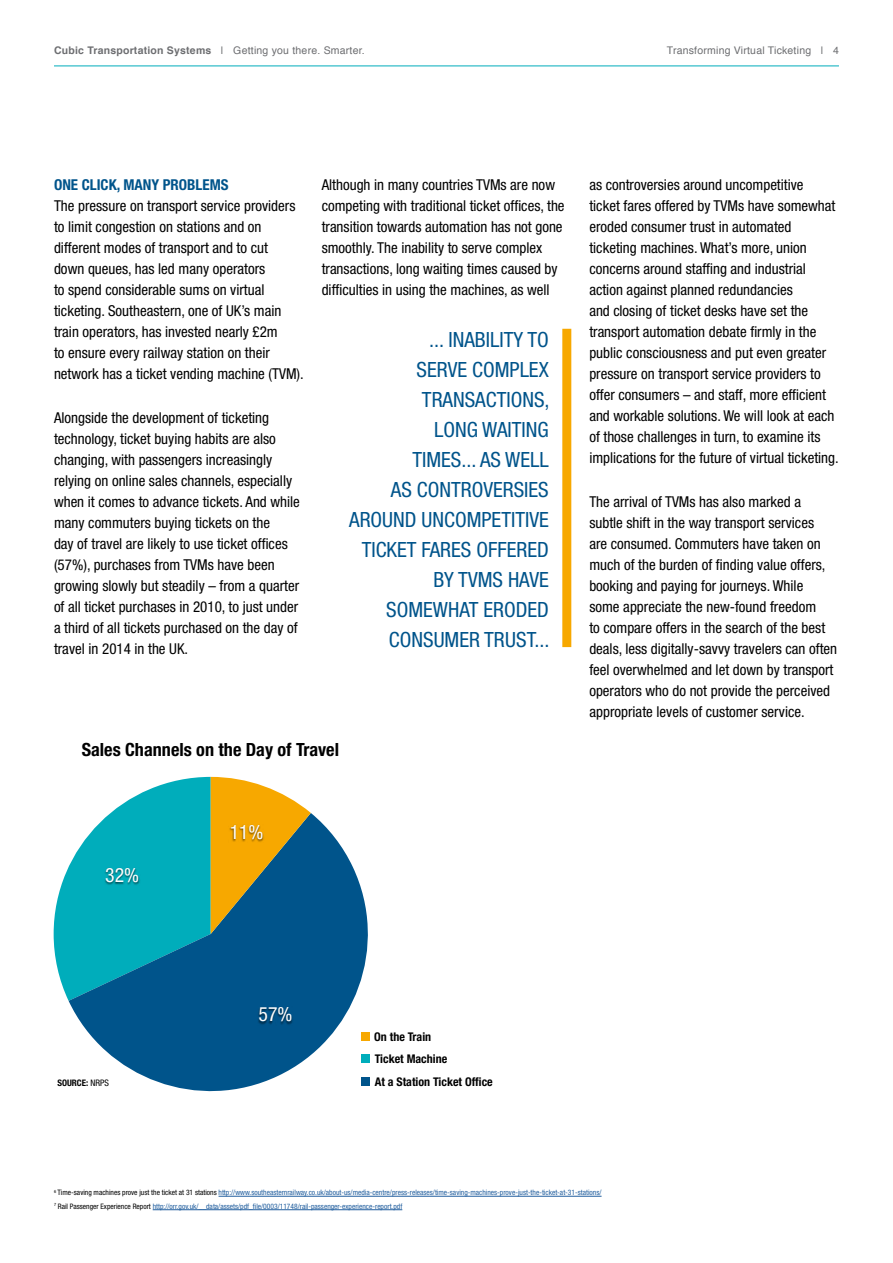
<style>
.page{position:relative;width:893px;height:1263px;background:#fff}
.page>*{position:absolute;margin:0;border:0;box-sizing:border-box;transform-origin:0 0}
.t1{font:condensed 21px/30px "Helvetica Neue";color:#00548b;text-align:right}
.t2{font:condensed 19.8px "Helvetica Neue LT Std";color:#fff}
.t3{font:700 condensed 18.15px "Helvetica Neue LT Std";color:#000}
.t4{font:condensed 16.65px "Helvetica Neue LT Std";color:#000}
.t5{font:condensed 15px/21px "Helvetica Neue";color:#000}
.t6{font:700 condensed 15px "Helvetica Neue";color:#00548b}
.t7{font:700 condensed 12px/22.5px "Helvetica Neue";color:#000}
.t8{font:700 10.5px "Helvetica";letter-spacing:.02em;color:#6d6e71}
.t9{font:10.5px "Helvetica";letter-spacing:.02em;color:#6d6e71}
.t10{font:700 condensed 9px "Helvetica Neue";color:#000}
.t11{font:condensed 7.5px/13.5px "Helvetica Neue";color:#215e9e}
.s1{font-weight:400}
.s2{color:#000}
</style>
<div class="page">
<hr style="left:54px;top:66px;width:785px;height:1px;background:#00adbb">
<hr style="left:219px;top:1196px;width:383px;height:1px;background:#215e9e">
<hr style="left:153px;top:1209px;width:249px;height:1px;background:#215e9e">
<div style="left:562px;top:329px;width:9px;height:318px;background:#f7a800"></div>
<svg style="left:69px;top:813px;width:299px;height:279px;fill:#00548b"></svg>
<svg style="left:54px;top:777px;width:257px;height:224px;background:#419a99"></svg>
<img style="left:104px;top:867px;width:36px;height:18px">
<img style="left:258px;top:1007px;width:35px;height:18px">
<img style="left:229px;top:825px;width:36px;height:18px">
<div style="left:361px;top:1032px;width:9px;height:9px;background:#f7a800"></div>
<div style="left:361px;top:1054px;width:9px;height:9px;background:#00adbb"></div>
<div style="left:361px;top:1077px;width:9px;height:9px;background:#00548b"></div>
<p class="t8" style="left:54px;top:42px;width:312px">Cubic Transportation Systems <span class="s1">| Getting you there. Smarter.</span></p>
<p class="t9" style="left:667px;top:42px;width:174px">Transforming Virtual Ticketing | 4</p>
<p class="t6" style="left:54px;top:176px;width:176px">ONE CLICK, MANY PROBLEMS</p>
<p class="t5" style="left:54px;top:195px;width:251px">The pressure on transport service providers to limit congestion on stations and on different modes of transport and to cut<br>down queues, has led many operators<br>to spend considerable sums on virtual ticketing. Southeastern, one of UK’s main train operators, has invested nearly £2m<br>to ensure every railway station on their network has a ticket vending machine (TVM).</p>
<p class="t5" style="left:54px;top:407px;width:247px">Alongside the development of ticketing technology, ticket buying habits are also changing, with passengers increasingly relying on online sales channels, especially when it comes to advance tickets. And while many commuters buying tickets on the<br>day of travel are likely to use ticket offices (57%), purchases from TVMs have been growing slowly but steadily – from a quarter of all ticket purchases in 2010, to just under a third of all tickets purchased on the day of travel in 2014 in the UK.</p>
<p class="t5" style="left:322px;top:175px;width:244px">Although in many countries TVMs are now competing with traditional ticket offices, the transition towards automation has not gone smoothly. The inability to serve complex transactions, long waiting times caused by difficulties in using the machines, as well</p>
<p class="t5" style="left:589px;top:175px;width:251px">as controversies around uncompetitive<br>ticket fares offered by TVMs have somewhat eroded consumer trust in automated ticketing machines. What’s more, union concerns around staffing and industrial action against planned redundancies<br>and closing of ticket desks have set the transport automation debate firmly in the public consciousness and put even greater pressure on transport service providers to offer consumers – and staff, more efficient and workable solutions. We will look at each of those challenges in turn, to examine its implications for the future of virtual ticketing.</p>
<p class="t5" style="left:589px;top:491px;width:249px">The arrival of TVMs has also marked a subtle shift in the way transport services<br>are consumed. Commuters have taken on much of the burden of finding value offers, booking and paying for journeys. While some appreciate the new-found freedom<br>to compare offers in the search of the best deals, less digitally-savvy travelers can often feel overwhelmed and let down by transport operators who do not provide the perceived appropriate levels of customer service.</p>
<h1 class="t1" style="left:349px;top:324px;width:202px">... INABILITY TO<br>SERVE COMPLEX<br>TRANSACTIONS,<br>LONG WAITING<br>TIMES... AS WELL<br>AS CONTROVERSIES<br>AROUND UNCOMPETITIVE<br>TICKET FARES OFFERED<br>BY TVMS HAVE<br>SOMEWHAT ERODED<br>CONSUMER TRUST...</h1>
<p class="t3" style="left:82px;top:739px;width:259px">Sales Channels on the Day of Travel</p>
<h2 class="t2" style="left:105px;top:863px;width:35px">32%</h2>
<h2 class="t2" style="left:230px;top:821px;width:35px">11%</h2>
<h2 class="t2" style="left:259px;top:1003px;width:35px">57%</h2>
<p class="t7" style="left:374px;top:1025px;width:120px">On the Train<br>Ticket Machine<br>At a Station Ticket Office</p>
<p class="t4" style="left:391px;top:1033px;width:75px">On the Train</p>
<p class="t10" style="left:57px;top:1077px;width:53px">SOURCE: <span class="s1">NRPS</span></p>
<p class="t4" style="left:391px;top:1067px;width:31px">June</p>
<p class="t11" style="left:54px;top:1186px;width:549px"><sup>6</sup> <span class="s2">Time-saving machines prove just the ticket at 31 stations</span> http://www.southeasternrailway.co.uk/about-us/media-centre/press-releases/time-saving-machines-prove-just-the-ticket-at-31-stations/<br><sup>7</sup> <span class="s2">Rail Passenger Experience Report</span> http://orr.gov.uk/__data/assets/pdf_file/0003/11748/rail-passenger-experience-report.pdf</p>
</div>
